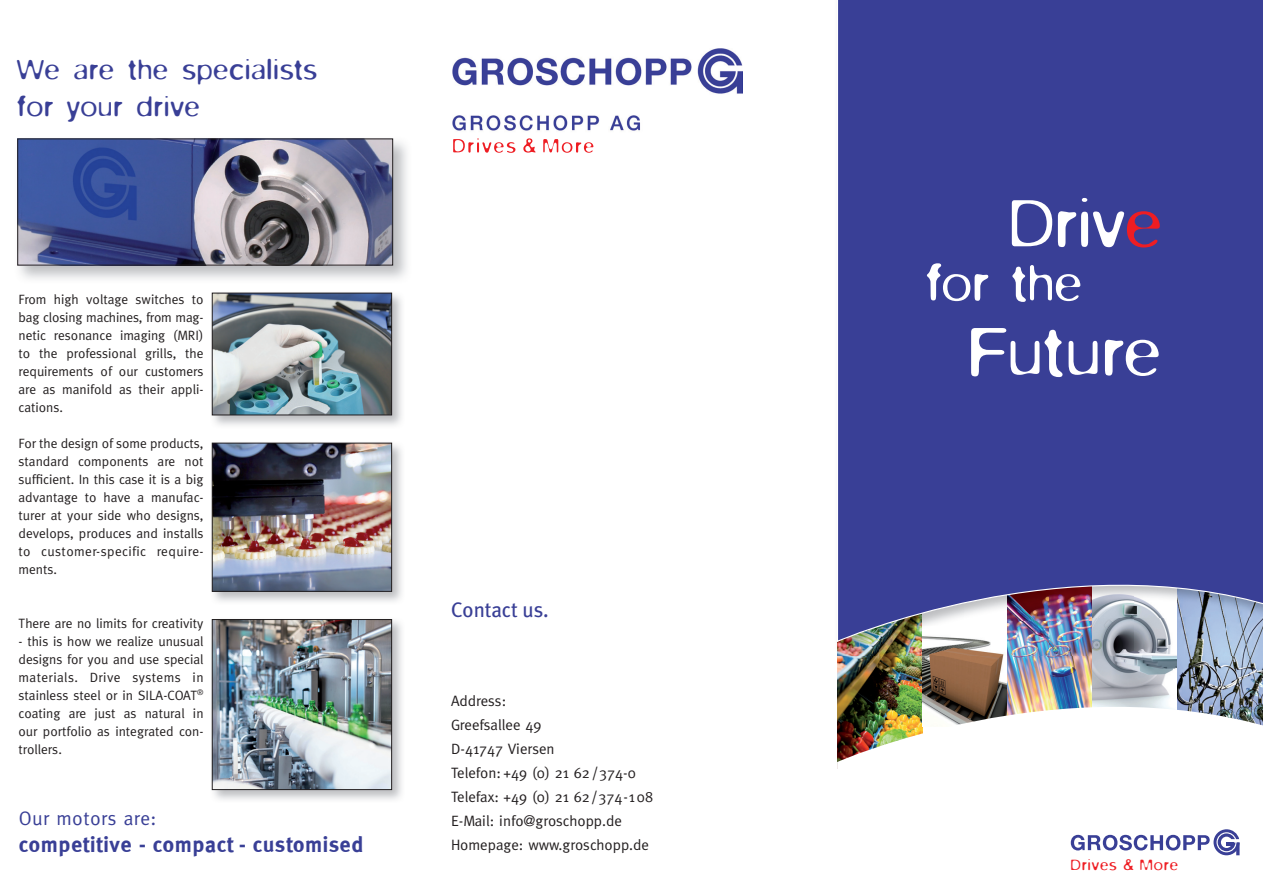
<style>
.page{position:relative;width:1263px;height:893px;background:#fff}
.page>*{position:absolute;margin:0;border:0;box-sizing:border-box;transform-origin:0 0}
.t1{font:300 76.5px/128.4px "Blur";color:#fff;text-align:center}
.t2{font:300 57px "Blur";color:#fff}
.t3{font:300 31.5px/37.8px "Blur";letter-spacing:.02em;color:#393f96}
.t4{font:700 21.75px "Meta";letter-spacing:.03em;color:#393f96}
.t5{font:21px "Meta Plus";letter-spacing:-.005em;color:#393f96}
.t6{font:19.5px "Meta";letter-spacing:.02em;color:#393f96}
.t7{font:300 17.1px "Blur";letter-spacing:.05em;color:#ee1d23}
.t8{font:15px/24px "Meta";color:#231f20}
.t9{font:13.5px/18px "Meta";color:#231f20;text-align:justify}
.s1{color:#ee1d23}
</style>
<div class="page">
<img style="left:837px;top:655px;width:85px;height:9px">
<img style="left:922px;top:655px;width:170px;height:9px">
<img style="left:1092px;top:655px;width:85px;height:9px">
<img style="left:1177px;top:642px;width:86px;height:22px">
<img style="left:837px;top:664px;width:426px;height:192px">
<img style="left:452px;top:48px;width:290px;height:83px">
<svg style="left:453px;top:138px;width:140px;height:15px"></svg>
<img style="left:837px;top:642px;width:85px;height:13px">
<img style="left:922px;top:642px;width:82px;height:13px">
<img style="left:1007px;top:642px;width:85px;height:13px">
<img style="left:1092px;top:642px;width:79px;height:13px">
<svg style="left:837px;top:0;width:426px;height:642px;background:#404698"></svg>
<img style="left:17px;top:138px;width:390px;height:141px">
<img style="left:20px;top:141px;width:371px;height:122px">
<div style="left:18px;top:139px;width:375px;height:126px;border:1px solid #231f20"></div>
<img style="left:211px;top:292px;width:191px;height:134px">
<img style="left:214px;top:295px;width:176px;height:118px">
<div style="left:212px;top:293px;width:180px;height:122px;border:1px solid #231f20"></div>
<img style="left:211px;top:442px;width:191px;height:160px">
<img style="left:214px;top:445px;width:176px;height:144px">
<div style="left:212px;top:443px;width:180px;height:148px;border:1px solid #231f20"></div>
<img style="left:211px;top:619px;width:191px;height:181px">
<img style="left:214px;top:621px;width:176px;height:166px">
<div style="left:212px;top:619px;width:180px;height:170px;border:1px solid #231f20"></div>
<svg style="left:1070px;top:829px;width:169px;height:26px"></svg>
<h3 class="t3" style="left:17px;top:50px;width:302px">We are the specialists for your drive</h3>
<p class="t9" style="left:19px;top:290px;width:186px">From high voltage switches to bag closing machines, from mag&shy;netic resonance imaging (MRI) to the professional grills, the requirements of our customers are as manifold as their appli&shy;cations.</p>
<p class="t9" style="left:19px;top:434px;width:186px">For the design of some products, standard components are not sufficient. In this case it is a big advantage to have a manufac&shy;turer at your side who designs, develops, produces and installs to customer-specific require&shy;ments.</p>
<p class="t9" style="left:19px;top:614px;width:186px">There are no limits for creativity</p>
<p class="t9" style="left:19px;top:632px;width:186px">- this is how we realize unusual designs for you and use special materials. Drive systems in stainless steel or in SILA-COAT<sup>® </sup>coating are just as natural in our portfolio as integrated con&shy;trollers.</p>
<h3 class="t6" style="left:19px;top:807px;width:139px">Our motors are:</h3>
<h3 class="t4" style="left:19px;top:831px;width:346px">competitive - compact - customised</h3>
<h3 class="t5" style="left:451px;top:597px;width:99px">Contact us.</h3>
<p class="t8" style="left:451px;top:689px;width:204px">Address:<br>Greefsallee 49<br>D-41747 Viersen<br>Telefon: +49 (0) 21 62 /374-0<br>Telefax: +49 (0) 21 62 /374-108<br>E-Mail: info@groschopp.de<br>Homepage: www.groschopp.de</p>
<h1 class="t1" style="left:968px;top:158px;width:195px">Driv<span class="s1">e<br></span>Future</h1>
<h2 class="t2" style="left:925px;top:251px;width:158px">for the</h2>
<p class="t7" style="left:1070px;top:854px;width:109px">Drives &amp; More</p>
</div>
